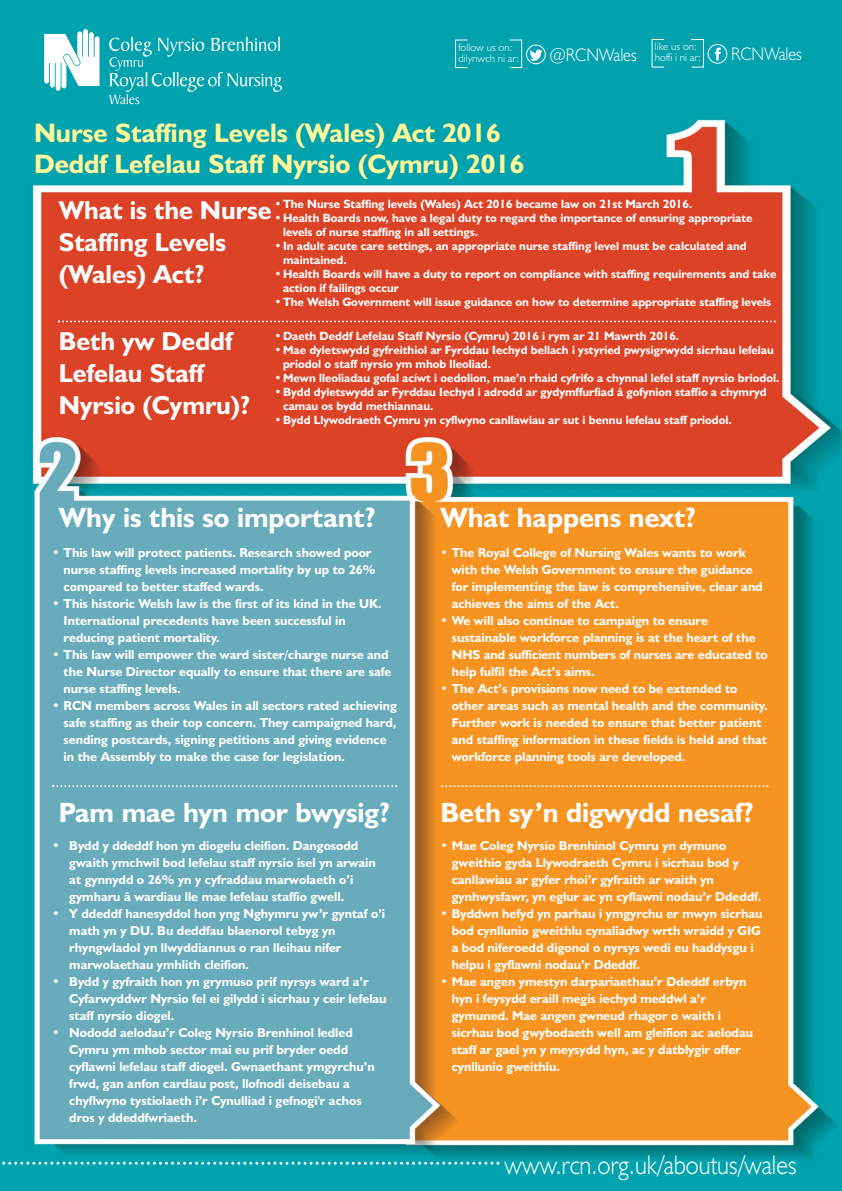
<style>
.page{position:relative;width:842px;height:1191px;background:#fff}
.page>*{position:absolute;margin:0;border:0;box-sizing:border-box;transform-origin:0 0}
.t1{font:700 28px "Humanist 521 BT";color:#fff}
.t2{font:300 27.1px "Humanist 521 BT";color:#fff;scale:.9 1}
.t3{font:700 26.8px/31px "Humanist 521 BT";color:#fff799}
.t4{font:700 26px/32px "Humanist 521 BT";color:#fff}
.t5{font:300 18.3px "Humanist 521 BT";color:#fff;scale:.9 1}
.t6{font:700 13px/17px "Humanist 521 BT";color:#fff}
.t7{font:700 12px/14px "Humanist 521 BT";color:#fff}
.t8{font:300 10.9px/10.7px "Humanist 521 BT";color:#fff}
</style>
<div class="page">
<img style="left:0;top:0;width:842px;height:1191px">
<svg style="left:44px;top:29px;width:56px;height:62px"></svg>
<svg style="left:109px;top:37px;width:173px;height:67px;background:#1fadb6"></svg>
<svg style="left:0;top:1161px;width:499px;height:3px"></svg>
<svg style="left:455px;top:39px;width:13px;height:29px"></svg>
<svg style="left:510px;top:39px;width:36px;height:29px"></svg>
<svg style="left:652px;top:39px;width:12px;height:29px"></svg>
<svg style="left:691px;top:39px;width:36px;height:29px"></svg>
<svg style="left:58px;top:320px;width:718px;height:2px"></svg>
<svg style="left:441px;top:785px;width:327px;height:2px"></svg>
<svg style="left:52px;top:785px;width:345px;height:2px"></svg>
<p class="t8" style="left:655px;top:42px;width:47px">like us on: hoffi i ni ar:</p>
<p class="t8" style="left:458px;top:43px;width:62px">follow us on: dilynwch ni ar:</p>
<h3 class="t5" style="left:549px;top:47px;width:99px">@RCNWales</h3>
<h3 class="t5" style="left:731px;top:47px;width:80px">RCNWales</h3>
<h3 class="t3" style="left:34px;top:120px;width:492px">Nurse Staffing Levels (Wales) Act 2016<br>Deddf Lefelau Staff Nyrsio (Cymru) 2016</h3>
<p class="t7" style="left:275px;top:198px;width:419px">•The Nurse Staffing levels (Wales) Act 2016 became law on 21st March 2016.</p>
<p class="t7" style="left:283px;top:212px;width:471px;text-indent:-9px">•Health Boards now, have a legal duty to regard the importance of ensuring appropriate levels of nurse staffing in all settings.</p>
<p class="t7" style="left:283px;top:240px;width:465px;text-indent:-9px">•In adult acute care settings, an appropriate nurse staffing level must be calculated and maintained.</p>
<p class="t7" style="left:283px;top:268px;width:495px;text-indent:-9px">•Health Boards will have a duty to report on compliance with staffing requirements and take action if failings occur</p>
<p class="t7" style="left:275px;top:296px;width:498px">•The Welsh Government will issue guidance on how to determine appropriate staffing levels</p>
<p class="t7" style="left:275px;top:330px;width:406px">•Daeth Deddf Lefelau Staff Nyrsio (Cymru) 2016 i rym ar 21 Mawrth 2016.</p>
<p class="t7" style="left:283px;top:344px;width:492px;text-indent:-9px">•Mae dyletswydd gyfreithiol ar Fyrddau Iechyd bellach i ystyried pwysigrwydd sicrhau lefelau priodol o staff nyrsio ym mhob lleoliad.</p>
<p class="t7" style="left:275px;top:372px;width:506px">•Mewn lleoliadau gofal acíwt i oedolion, mae’n rhaid cyfrifo a chynnal lefel staff nyrsio briodol.</p>
<p class="t7" style="left:283px;top:386px;width:485px;text-indent:-9px">•Bydd dyletswydd ar Fyrddau Iechyd i adrodd ar gydymffurfiad â gofynion staffio a chymryd camau os bydd methiannau.</p>
<p class="t7" style="left:275px;top:414px;width:459px">•Bydd Llywodraeth Cymru yn cyflwyno canllawiau ar sut i bennu lefelau staff priodol.</p>
<h3 class="t4" style="left:59px;top:197px;width:214px">What is the Nurse<br>Staffing Levels (Wales) Act?</h3>
<h3 class="t4" style="left:59px;top:327px;width:193px">Beth yw Deddf<br>Lefelau Staff<br>Nyrsio (Cymru)?</h3>
<h1 class="t1" style="left:59px;top:506px;width:318px">Why is this so important?</h1>
<p class="t6" style="left:64px;top:545px;width:313px;text-indent:-11px">• This law will protect patients. Research showed poor nurse staffing levels increased mortality by up to 26% compared to better staffed wards.</p>
<p class="t6" style="left:64px;top:596px;width:320px;text-indent:-11px">• This historic Welsh law is the first of its kind in the UK.<br>International precedents have been successful in reducing patient mortality.</p>
<p class="t6" style="left:64px;top:647px;width:329px;text-indent:-11px">• This law will empower the ward sister/charge nurse and the Nurse Director equally to ensure that there are safe nurse staffing levels.</p>
<p class="t6" style="left:64px;top:698px;width:335px;text-indent:-11px">• RCN members across Wales in all sectors rated achieving safe staffing as their top concern. They campaigned hard, sending postcards, signing petitions and giving evidence in the Assembly to make the case for legislation.</p>
<h1 class="t1" style="left:59px;top:801px;width:333px">Pam mae hyn mor bwysig?</h1>
<p class="t6" style="left:69px;top:838px;width:308px;text-indent:-17px">• Bydd y ddeddf hon yn diogelu cleifion. Dangosodd gwaith ymchwil bod lefelau staff nyrsio isel yn arwain at gynnydd o 26% yn y cyfraddau marwolaeth o’i gymharu â wardiau lle mae lefelau staffio gwell.</p>
<p class="t6" style="left:69px;top:906px;width:317px;text-indent:-17px">• Y ddeddf hanesyddol hon yng Nghymru yw’r gyntaf o’i math yn y DU. Bu deddfau blaenorol tebyg yn rhyngwladol yn llwyddiannus o ran lleihau nifer marwolaethau ymhlith cleifion.</p>
<p class="t6" style="left:69px;top:974px;width:319px;text-indent:-17px">• Bydd y gyfraith hon yn grymuso prif nyrsys ward a’r<br>Cyfarwyddwr Nyrsio fel ei gilydd i sicrhau y ceir lefelau staff nyrsio diogel.</p>
<p class="t6" style="left:69px;top:1025px;width:307px;text-indent:-17px">• Nododd aelodau’r Coleg Nyrsio Brenhinol ledled Cymru ym mhob sector mai eu prif bryder oedd cyflawni lefelau staff diogel. Gwnaethant ymgyrchu’n frwd, gan anfon cardiau post, llofnodi deisebau a chyflwyno tystiolaeth i’r Cynulliad i gefnogi'r achos dros y ddeddfwriaeth.</p>
<h1 class="t1" style="left:440px;top:506px;width:257px">What happens next?</h1>
<p class="t6" style="left:452px;top:545px;width:312px;text-indent:-11px">• The Royal College of Nursing Wales wants to work with the Welsh Government to ensure the guidance for implementing the law is comprehensive, clear and achieves the aims of the Act.</p>
<p class="t6" style="left:452px;top:613px;width:318px;text-indent:-11px">• We will also continue to campaign to ensure sustainable workforce planning is at the heart of the NHS and sufficient numbers of nurses are educated to help fulfil the Act’s aims.</p>
<p class="t6" style="left:452px;top:681px;width:318px;text-indent:-11px">• The Act’s provisions now need to be extended to other areas such as mental health and the community.<br>Further work is needed to ensure that better patient and staffing information in these fields is held and that workforce planning tools are developed.</p>
<h1 class="t1" style="left:440px;top:801px;width:315px">Beth sy’n digwydd nesaf?</h1>
<p class="t6" style="left:452px;top:838px;width:311px;text-indent:-11px">• Mae Coleg Nyrsio Brenhinol Cymru yn dymuno gweithio gyda Llywodraeth Cymru i sicrhau bod y canllawiau ar gyfer rhoi’r gyfraith ar waith yn gynhwysfawr, yn eglur ac yn cyflawni nodau’r Ddeddf.</p>
<p class="t6" style="left:452px;top:906px;width:312px;text-indent:-11px">• Byddwn hefyd yn parhau i ymgyrchu er mwyn sicrhau bod cynllunio gweithlu cynaliadwy wrth wraidd y GIG a bod niferoedd digonol o nyrsys wedi eu haddysgu i helpu i gyflawni nodau’r Ddeddf.</p>
<p class="t6" style="left:452px;top:974px;width:303px;text-indent:-11px">• Mae angen ymestyn darpariaethau’r Ddeddf erbyn hyn i feysydd eraill megis iechyd meddwl a’r gymuned. Mae angen gwneud rhagor o waith i sicrhau bod gwybodaeth well am gleifion ac aelodau staff ar gael yn y meysydd hyn, ac y datblygir offer cynllunio gweithlu.</p>
<h2 class="t2" style="left:505px;top:1154px;width:326px">www.rcn.org.uk/aboutus/wales</h2>
</div>
